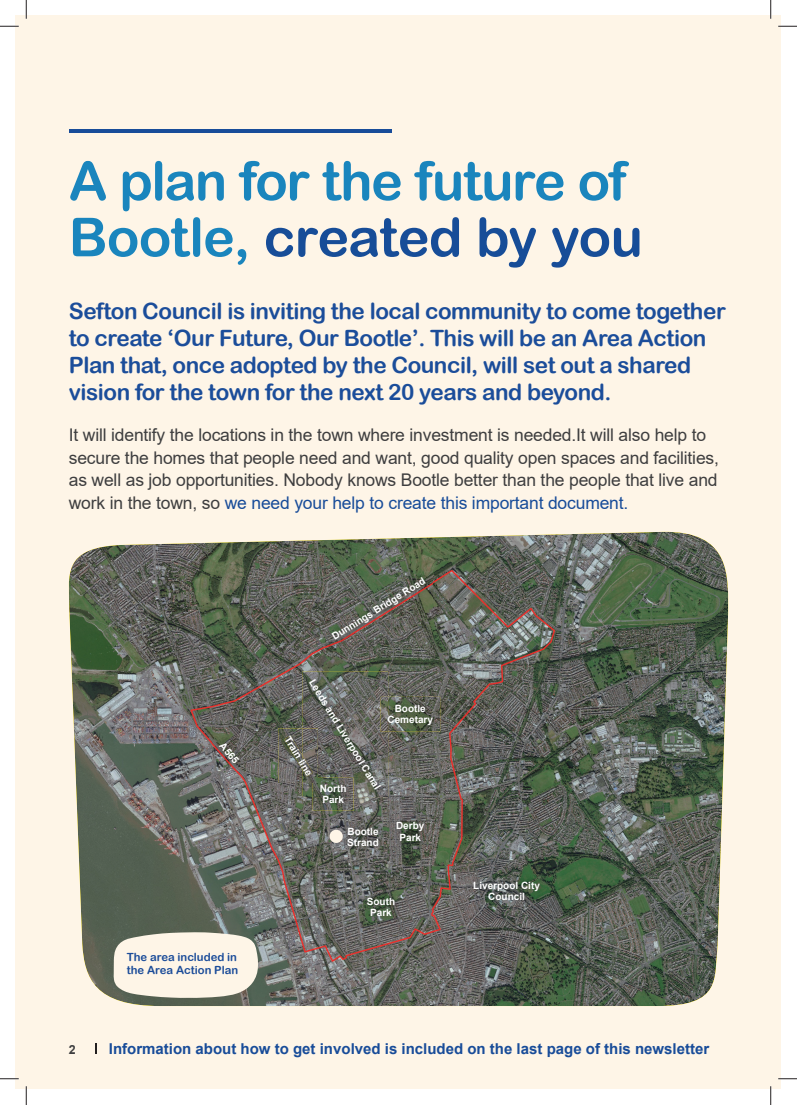
<style>
.page{position:relative;width:797px;height:1105px;background:#fff}
.page>*{position:absolute;margin:0;border:0;box-sizing:border-box;transform-origin:0 0}
.t1{font:53.75px/56.2px "Arial Rounded MT Bold";letter-spacing:-.02em;color:#1a85bd}
.t2{font:22.5px/27px "Arial Rounded MT Bold";letter-spacing:-.02em;color:#1b4d9a}
.t3{font:17.5px/22.5px "Arial";letter-spacing:-.01em;color:#3e3e3f}
.t4{font:700 15px "Arial";color:#184c99}
.t5{font:700 12.5px "Arial";color:#3e3e3f}
.t6{font:11.25px/13.5px "Arial Rounded MT Bold";color:#1b4c99}
.t7{font:700 10px/11.2px "Arial";color:#fff;text-align:center}
.s1{color:#174d98}
.s2{color:#184c99}
</style>
<div class="page">
<div style="left:16px;top:16px;width:765px;height:1073px;background:#fef5e7"></div>
<hr style="left:69px;top:129px;width:322px;height:4px;background:#184c99">
<img style="left:69px;top:532px;width:659px;height:474px">
<svg style="left:114px;top:932px;width:144px;height:66px"></svg>
<img style="left:324px;top:570px;width:109px;height:77px">
<img style="left:388px;top:697px;width:52px;height:35px">
<img style="left:389px;top:716px;width:44px;height:9px">
<img style="left:360px;top:891px;width:42px;height:33px">
<img style="left:313px;top:797px;width:40px;height:14px">
<img style="left:323px;top:797px;width:21px;height:6px">
<img style="left:389px;top:815px;width:43px;height:33px">
<img style="left:278px;top:728px;width:24px;height:55px">
<img style="left:284px;top:736px;width:18px;height:33px">
<img style="left:212px;top:736px;width:34px;height:34px">
<img style="left:302px;top:672px;width:86px;height:125px">
<img style="left:320px;top:785px;width:26px;height:7px">
<svg style="left:323px;top:796px;width:21px;height:1px"></svg>
<svg style="left:313px;top:778px;width:5px;height:5px"></svg>
<img style="left:302px;top:755px;width:11px;height:21px">
<img style="left:340px;top:820px;width:46px;height:33px">
<img style="left:466px;top:874px;width:81px;height:34px">
<div style="left:329px;top:830px;width:14px;height:13px;background:#fef5e7;border-radius:50%"></div>
<svg style="left:0;top:25px;width:19px;height:2px"></svg>
<svg style="left:778px;top:25px;width:19px;height:2px"></svg>
<svg style="left:0;top:1078px;width:19px;height:1px"></svg>
<svg style="left:778px;top:1078px;width:19px;height:1px"></svg>
<svg style="left:25px;top:0;width:2px;height:19px"></svg>
<svg style="left:25px;top:1086px;width:2px;height:19px"></svg>
<svg style="left:770px;top:0;width:1px;height:19px"></svg>
<svg style="left:770px;top:1086px;width:1px;height:19px"></svg>
<h1 class="t1" style="left:69px;top:152px;width:575px">A plan for the future of<br>Bootle, <span class="s1">created by you</span></h1>
<p class="t2" style="left:69px;top:297px;width:658px">Sefton Council is inviting the local community to come together to create ‘Our Future, Our Bootle’. This will be an Area Action Plan that, once adopted by the Council, will set out a shared vision for the town for the next 20 years and beyond.</p>
<p class="t3" style="left:69px;top:424px;width:651px">It will identify the locations in the town where investment is needed.It will also help to secure the homes that people need and want, good quality open spaces and facilities, as well as job opportunities. Nobody knows Bootle better than the people that live and work in the town, so <span class="s2">we need your help to create this important document.</span></p>
<p class="t5" style="left:69px;top:1042px;width:8px">2</p>
<p class="t7" style="left:226px;top:740px;width:25px;rotate:49deg">A565</p>
<p class="t6" style="left:127px;top:950px;width:113px">The area included in the Area Action Plan</p>
<p class="t7" style="left:330px;top:632px;width:110px;rotate:-32deg">Dunnings Bridge Road</p>
<p class="t7" style="left:316px;top:677px;width:129px;rotate:58deg">Leeds and Liverpool Canal</p>
<p class="t7" style="left:347px;top:825px;width:33px;text-align:left">Bootle<br>Strand</p>
<p class="t7" style="left:387px;top:702px;width:47px">Bootle<br>Cemetary</p>
<p class="t7" style="left:292px;top:734px;width:45px;rotate:58deg">Train line</p>
<p class="t7" style="left:320px;top:783px;width:28px;text-align:left">North<br>P k</p>
<p class="t7" style="left:329px;top:794px;width:11px">ar</p>
<p class="t7" style="left:396px;top:820px;width:30px">Derby<br>Park</p>
<p class="t7" style="left:367px;top:896px;width:30px">South<br>Park</p>
<p class="t7" style="left:473px;top:880px;width:68px">Liverpool City<br>Council</p>
<p class="t4" style="left:109px;top:1040px;width:602px">Information about how to get involved is included on the last page of this newsletter</p>
</div>
